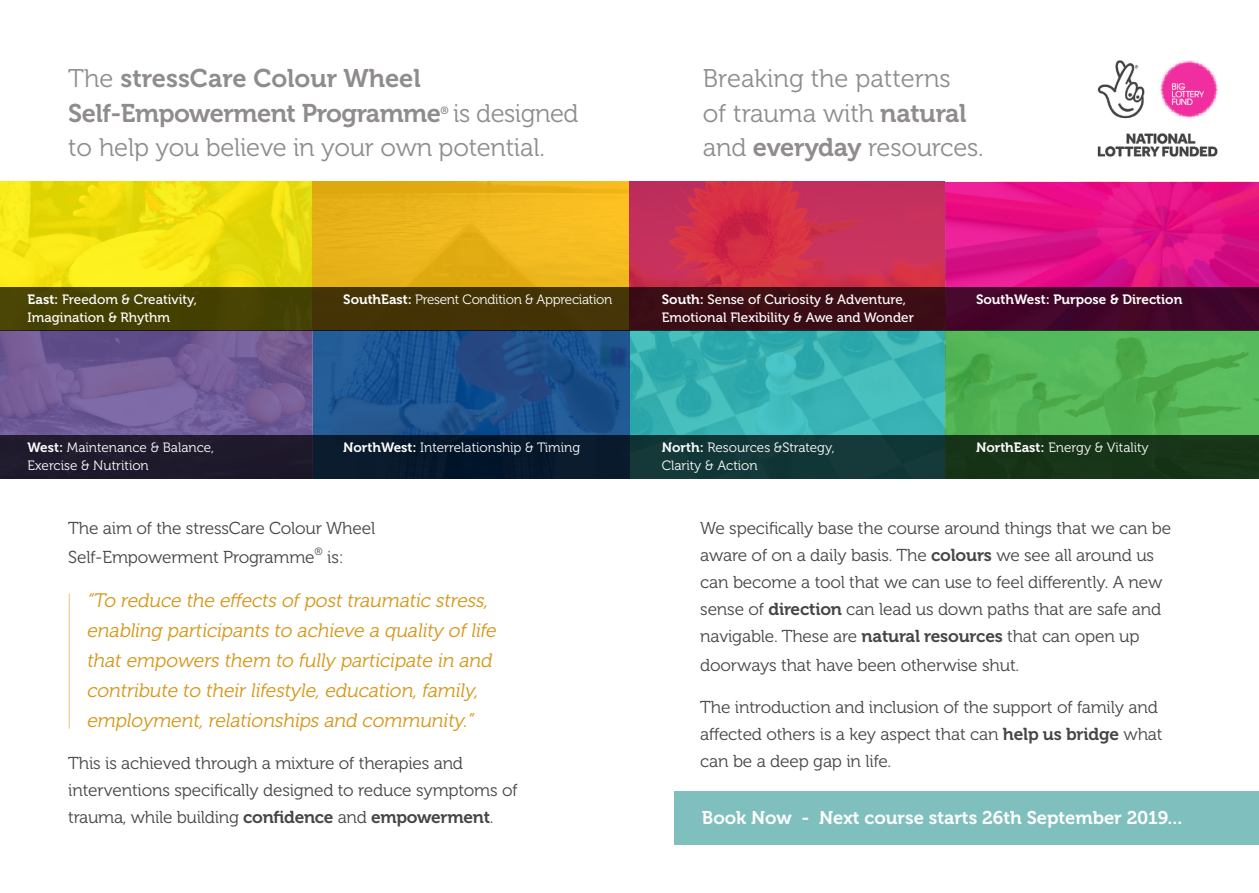
<style>
.page{position:relative;width:1259px;height:893px;background:#fff}
.page>*{position:absolute;margin:0;border:0;box-sizing:border-box;transform-origin:0 0}
.t1{font:25.5px/34.5px "Museo 300";letter-spacing:-.01em;color:#908c8c}
.t2{font:25.5px/34.5px "Museo 700";letter-spacing:-.02em;color:#908c8c}
.t3{font:italic 19.5px/30px "Museo 300";color:#d59718}
.t4{font:18.3px "Museo 700";color:#fff}
.t5{font:17.25px/27px "Museo 300";letter-spacing:-.01em;color:#464647}
.t6{font:13.5px/18px "Museo 300";color:#fff}
.t7{font:13.5px/18px "Museo 500";color:#fff}
.t8{font:13.5px "Museo 300";letter-spacing:-.02em;color:#fff}
.t9{font:13.5px "Museo 700";color:#fff}
.t10{font:10.5px "Museo 700";color:#908c8c}
.s1{font-family:"Museo 300"}
.s2{font-family:"Museo 700"}
</style>
<div class="page">
<img style="left:945px;top:182px;width:314px;height:149px">
<img style="left:945px;top:331px;width:314px;height:105px">
<img style="left:629px;top:330px;width:316px;height:106px">
<img style="left:0;top:330px;width:312px;height:106px">
<img style="left:312px;top:330px;width:317px;height:106px">
<hr style="left:69px;top:594px;width:1px;height:134px;background:#eac486">
<div style="left:674px;top:791px;width:585px;height:53px;background:#7fc0be"></div>
<img style="left:0;top:182px;width:312px;height:105px">
<img style="left:312px;top:182px;width:317px;height:105px">
<svg style="left:629px;top:182px;width:316px;height:105px;background:#cc3051"></svg>
<svg style="left:0;top:287px;width:1259px;height:43px;background:#422211"></svg>
<svg style="left:0;top:436px;width:1259px;height:43px;background:#142729"></svg>
<img style="left:1097px;top:60px;width:122px;height:97px">
<p class="t2" style="left:68px;top:61px;width:374px"><span class="s1">The</span> stressCare Colour Wheel<br>Self-Empowerment Programme</p>
<p class="t1" style="left:68px;top:96px;width:511px;text-indent:385px">is designed to help you believe in your own potential.</p>
<p class="t10" style="left:440px;top:105px;width:10px">®</p>
<p class="t1" style="left:703px;top:62px;width:282px">Breaking the patterns<br>of trauma with <span class="s2">natural </span>and <span class="s2">everyday</span> resources.</p>
<p class="t7" style="left:28px;top:290px;width:171px"><span class="s2">East:</span> Freedom &amp; Creativity,</p>
<p class="t7" style="left:28px;top:308px;width:144px">Imagination &amp; Rhythm</p>
<p class="t8" style="left:343px;top:292px;width:271px"><span class="s2">SouthEast:</span> Present Condition &amp; Appreciation</p>
<p class="t7" style="left:662px;top:290px;width:254px"><span class="s2">South:</span> Sense of Curiosity &amp; Adventure,<br>Emotional Flexibility &amp; Awe and Wonder</p>
<p class="t9" style="left:976px;top:291px;width:208px">SouthWest: Purpose &amp; Direction</p>
<p class="t6" style="left:28px;top:439px;width:188px"><span class="s2">West:</span> Maintenance &amp; Balance,<br>Exercise &amp; Nutrition</p>
<p class="t6" style="left:343px;top:439px;width:239px"><span class="s2">NorthWest:</span> Interrelationship &amp; Timing</p>
<p class="t6" style="left:662px;top:439px;width:174px"><span class="s2">North:</span> Resources &amp;Strategy,<br>Clarity &amp; Action</p>
<p class="t6" style="left:976px;top:439px;width:174px"><span class="s2">NorthEast:</span> Energy &amp; Vitality</p>
<p class="t5" style="left:68px;top:514px;width:308px;line-height:28.7px">The aim of the stressCare Colour Wheel<br>Self-Empowerment Programme<sup>®</sup> is:</p>
<p class="t3" style="left:86px;top:586px;width:415px">“To reduce the effects ofposttraumatic stress, enabling participants to achieve a quality oflife</p>
<p class="t3" style="left:86px;top:646px;width:411px">thatempowers them to fully participate in and contribute to theirlifestyle,education,family, employment,relationships and community.”</p>
<p class="t5" style="left:68px;top:750px;width:451px">This is achieved through a mixture of therapies and interventions specifically designed to reduce symptoms of trauma, while building <span class="s2">confidence</span> and <span class="s2">empowerment</span>.</p>
<p class="t5" style="left:700px;top:515px;width:472px">We specifically base the course around things that we can be aware of on a daily basis. The <span class="s2">colours</span> we see all around us can become a tool that we can use to feel differently. A new sense of <span class="s2">direction</span> can lead us down paths that are safe and navigable. These are <span class="s2">natural resources</span> that can open up</p>
<p class="t5" style="left:700px;top:651px;width:320px">doorways that have been otherwise shut.</p>
<p class="t5" style="left:700px;top:693px;width:464px">The introduction and inclusion of the support of family and affected others is a key aspect that can <span class="s2">help us bridge</span> what can be a deep gap in life.</p>
<p class="t4" style="left:702px;top:807px;width:482px">Book Now - Next course starts 26th September 2019...</p>
</div>
